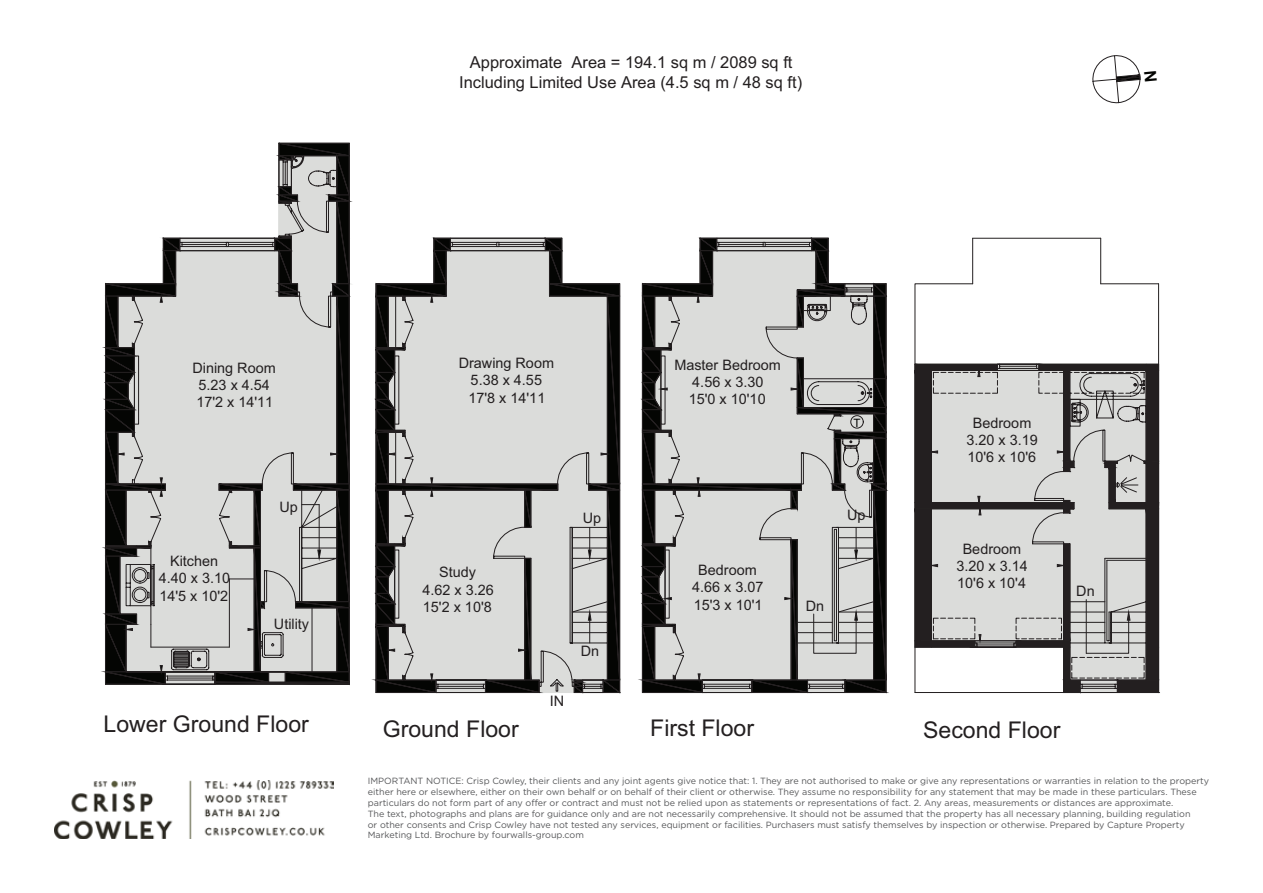
<style>
.page{position:relative;width:1263px;height:893px;background:#fff}
.page>*{position:absolute;margin:0;border:0;box-sizing:border-box;transform-origin:0 0}
.t1{font:23.1px "Arial";color:#231f20}
.t2{font:16.5px "Arial";color:#231f20}
.t3{font:14.4px/17.2px "Arial";color:#231f20;text-align:center}
.t4{font:11.55px "Arial";color:#040503}
.t5{font:9px/10.8px "Gotham";color:#57585a}
</style>
<div class="page">
<svg style="left:914px;top:363px;width:245px;height:330px;background:#b1b1b0"></svg>
<svg style="left:642px;top:237px;width:245px;height:456px;background:#aeaead"></svg>
<svg style="left:375px;top:237px;width:245px;height:456px;background:#b4b5b3"></svg>
<svg style="left:105px;top:143px;width:245px;height:542px;background:#b4b4b3"></svg>
<img style="left:54px;top:781px;width:280px;height:57px">
<svg style="left:1092px;top:55px;width:49px;height:49px"></svg>
<p class="t2" style="left:470px;top:51px;width:324px">Approximate Area = 194.1 sq m / 2089 sq ft</p>
<p class="t2" style="left:459px;top:71px;width:345px">Including Limited Use Area (4.5 sq m / 48 sq ft)</p>
<p class="t3" style="left:192px;top:359px;width:85px;text-align:left">Dining Room<br>5.23 x 4.54<br>17'2 x 14'11</p>
<p class="t3" style="left:459px;top:354px;width:97px">Drawing Room<br>5.38 x 4.55<br>17'8 x 14'11</p>
<p class="t3" style="left:674px;top:356px;width:108px">Master Bedroom<br>4.56 x 3.30<br>15'0 x 10'10</p>
<p class="t4" style="left:853px;top:415px;width:9px">T</p>
<p class="t3" style="left:159px;top:552px;width:73px">Kitchen<br>4.40 x 3.10<br>14'5 x 10'2</p>
<p class="t3" style="left:279px;top:498px;width:20px">Up</p>
<p class="t3" style="left:274px;top:615px;width:37px">Utility</p>
<p class="t3" style="left:583px;top:509px;width:20px">Up</p>
<p class="t3" style="left:422px;top:564px;width:73px">Study<br>4.62 x 3.26<br>15'2 x 10'8</p>
<p class="t3" style="left:692px;top:561px;width:73px">Bedroom<br>4.66 x 3.07<br>15'3 x 10'1</p>
<p class="t3" style="left:550px;top:692px;width:16px">IN</p>
<p class="t3" style="left:581px;top:642px;width:20px">Dn</p>
<p class="t1" style="left:104px;top:708px;width:207px">Lower Ground Floor</p>
<p class="t1" style="left:383px;top:712px;width:137px">Ground Floor</p>
<p class="t1" style="left:650px;top:712px;width:105px">First Floor</p>
<p class="t3" style="left:847px;top:506px;width:20px">Up</p>
<p class="t3" style="left:806px;top:597px;width:20px">Dn</p>
<p class="t3" style="left:966px;top:414px;width:73px">Bedroom<br>3.20 x 3.19<br>10'6 x 10'6</p>
<p class="t3" style="left:956px;top:540px;width:73px">Bedroom<br>3.20 x 3.14<br>10'6 x 10'4</p>
<p class="t3" style="left:1076px;top:583px;width:20px">Dn</p>
<p class="t1" style="left:923px;top:714px;width:139px">Second Floor</p>
<p class="t5" style="left:368px;top:775px;width:843px">IMPORTANT NOTICE: Crisp Cowley, their clients and any joint agents give notice that: 1. They are not authorised to make or give any representations or warranties in relation to the property either here or elsewhere, either on their own behalf or on behalf of their client or otherwise. They assume no responsibility for any statement that may be made in these particulars. These particulars do not form part of any offer or contract and must not be relied upon as statements or representations of fact. 2. Any areas, measurements or distances are approximate.<br>The text, photographs and plans are for guidance only and are not necessarily comprehensive. It should not be assumed that the property has all necessary planning, building regulation<br>or other consents and Crisp Cowley have not tested any services, equipment or facilities. Purchasers must satisfy themselves by inspection or otherwise. Prepared by Capture Property Marketing Ltd. Brochure by fourwalls-group.com</p>
</div>
